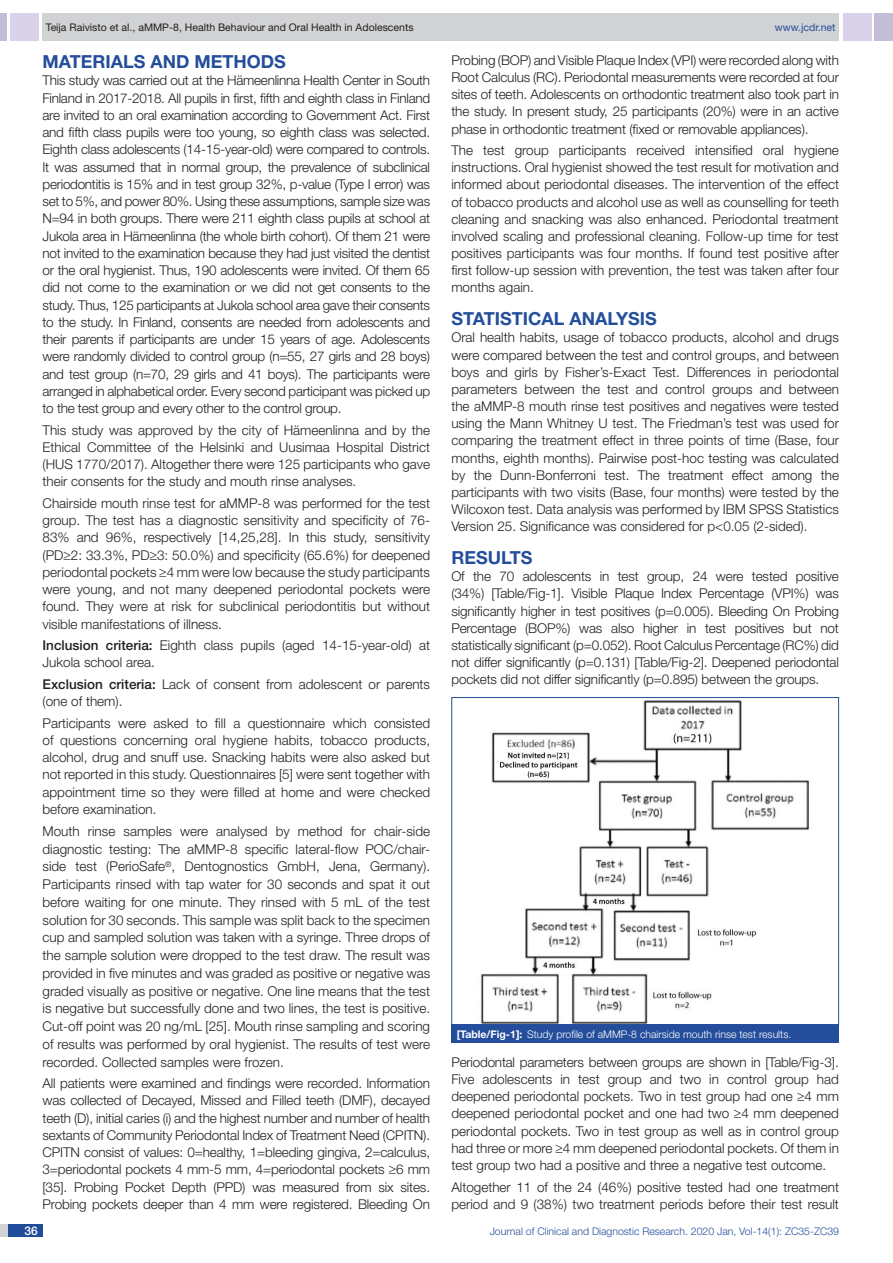
<style>
.page{position:relative;width:893px;height:1263px;background:#fff}
.page>*{position:absolute;margin:0;border:0;box-sizing:border-box;transform-origin:0 0}
.Heading{font:700 18px "Helvetica Neue";color:#244e9b}
.Body_text{font:300 13.5px/17.2px "Helvetica Neue";color:#231f20;text-align:justify}
.t1{font:500 12px "Helvetica Neue";color:#fff}
.t2{font:10.5px "Helvetica Neue";color:#231f20}
.t3{font:300 10.5px "Helvetica Neue";color:#244e9b}
.TABLE_FIG{font:300 10.5px "Helvetica Neue";color:#fff}
.t4{font:10.5px "Helvetica Neue";color:#244e9b}
.s1{font-weight:500}
.s2{font-weight:700}
</style>
<div class="page">
<div style="left:0;top:13px;width:7px;height:28px;background:#c2bed7"></div>
<div style="left:10px;top:13px;width:29px;height:28px;background:#d9d2e8"></div>
<div style="left:43px;top:13px;width:796px;height:28px;background:#d1d2d4"></div>
<div style="left:875px;top:13px;width:18px;height:28px;background:#c2bed7"></div>
<div style="left:843px;top:13px;width:29px;height:28px;background:#d9d2e8"></div>
<div style="left:0;top:1224px;width:43px;height:13px;background:#d1d2d4"></div>
<div style="left:8px;top:1224px;width:35px;height:13px;background:#214c99"></div>
<img style="left:480px;top:700px;width:329px;height:323px">
<div style="left:451px;top:1024px;width:388px;height:19px;background:#244e9b"></div>
<p class="t2" style="left:46px;top:21px;width:369px">Teija Raivisto et al., aMMP-8, Health Behaviour and Oral Health in Adolescents</p>
<p class="t4" style="left:775px;top:21px;width:62px">www.jcdr.net</p>
<p class="Heading" style="left:43px;top:51px;width:243px">MATERIALS AND METHODS</p>
<p class="Body_text" style="left:43px;top:72px;width:389px">This study was carried out at the Hämeenlinna Health Center in South Finland in 2017-2018. All pupils in first, fifth and eighth class in Finland are invited to an oral examination according to Government Act. First and fifth class pupils were too young, so eighth class was selected.<br>Eighth class adolescents (14-15-year-old) were compared to controls.<br>It was assumed that in normal group, the prevalence of subclinical periodontitis is 15% and in test group 32%, p-value (Type I error) was set to 5%, and power 80%. Using these assumptions, sample size was N=94 in both groups. There were 211 eighth class pupils at school at Jukola area in Hämeenlinna (the whole birth cohort). Of them 21 were not invited to the examination because they had just visited the dentist or the oral hygienist. Thus, 190 adolescents were invited. Of them 65 did not come to the examination or we did not get consents to the study. Thus, 125 participants at Jukola school area gave their consents to the study. In Finland, consents are needed from adolescents and their parents if participants are under 15 years of age. Adolescents were randomly divided to control group (n=55, 27 girls and 28 boys) and test group (n=70, 29 girls and 41 boys). The participants were arranged in alphabetical order. Every second participant was picked up to the test group and every other to the control group.</p>
<p class="Body_text" style="left:43px;top:421px;width:389px">This study was approved by the city of Hämeenlinna and by the Ethical Committee of the Helsinki and Uusimaa Hospital District (HUS 1770/2017). Altogether there were 125 participants who gave their consents for the study and mouth rinse analyses.</p>
<p class="Body_text" style="left:43px;top:494px;width:389px">Chairside mouth rinse test for aMMP-8 was performed for the test group. The test has a diagnostic sensitivity and specificity of 76- 83% and 96%, respectively [14,25,28]. In this study, sensitivity (PD≥2: 33.3%, PD≥3: 50.0%) and specificity (65.6%) for deepened periodontal pockets ≥4 mm were low because the study participants were young, and not many deepened periodontal pockets were found. They were at risk for subclinical periodontitis but without visible manifestations of illness.</p>
<p class="Body_text" style="left:43px;top:636px;width:389px"><span class="s1">Inclusion criteria:</span> Eighth class pupils (aged 14-15-year-old) at<br>Jukola school area.</p>
<p class="Body_text" style="left:43px;top:675px;width:389px"><span class="s1">Exclusion criteria:</span> Lack of consent from adolescent or parents (one of them).</p>
<p class="Body_text" style="left:43px;top:714px;width:389px">Participants were asked to fill a questionnaire which consisted of questions concerning oral hygiene habits, tobacco products, alcohol, drug and snuff use. Snacking habits were also asked but not reported in this study. Questionnaires [5] were sent together with appointment time so they were filled at home and were checked before examination.</p>
<p class="Body_text" style="left:43px;top:822px;width:389px;line-height:17.7px">Mouth rinse samples were analysed by method for chair-side diagnostic testing: The aMMP-8 specific lateral-flow POC/chair&shy;side test (PerioSafe<sup>®</sup>, Dentognostics GmbH, Jena, Germany).<br>Participants rinsed with tap water for 30 seconds and spat it out before waiting for one minute. They rinsed with 5 mL of the test solution for 30 seconds. This sample was split back to the specimen cup and sampled solution was taken with a syringe. Three drops of the sample solution were dropped to the test draw. The result was provided in five minutes and was graded as positive or negative was graded visually as positive or negative. One line means that the test is negative but successfully done and two lines, the test is positive.<br>Cut-off point was 20 ng/mL [25]. Mouth rinse sampling and scoring of results was performed by oral hygienist. The results of test were recorded. Collected samples were frozen.</p>
<p class="Body_text" style="left:43px;top:1074px;width:389px">All patients were examined and findings were recorded. Information was collected of Decayed, Missed and Filled teeth (DMF), decayed teeth (D), initial caries (i) and the highest number and number of health sextants of Community Periodontal Index of Treatment Need (CPITN).<br>CPITN consist of values: 0=healthy, 1=bleeding gingiva, 2=calculus, 3=periodontal pockets 4 mm-5 mm, 4=periodontal pockets ≥6 mm [35]. Probing Pocket Depth (PPD) was measured from six sites.<br>Probing pockets deeper than 4 mm were registered. Bleeding On</p>
<p class="Body_text" style="left:451px;top:51px;width:389px">Probing (BOP) and Visible Plaque Index (VPI) were recorded along with Root Calculus (RC). Periodontal measurements were recorded at four sites of teeth. Adolescents on orthodontic treatment also took part in the study. In present study, 25 participants (20%) were in an active phase in orthodontic treatment (fixed or removable appliances).</p>
<p class="Body_text" style="left:451px;top:141px;width:389px">The test group participants received intensified oral hygiene instructions. Oral hygienist showed the test result for motivation and informed about periodontal diseases. The intervention of the effect of tobacco products and alcohol use as well as counselling for teeth cleaning and snacking was also enhanced. Periodontal treatment involved scaling and professional cleaning. Follow-up time for test positives participants was four months. If found test positive after first follow-up session with prevention, the test was taken after four months again.</p>
<p class="Heading" style="left:451px;top:308px;width:187px">STATISTICAL ANALYSIS</p>
<p class="Body_text" style="left:451px;top:329px;width:389px">Oral health habits, usage of tobacco products, alcohol and drugs were compared between the test and control groups, and between boys and girls by Fisher’s-Exact Test. Differences in periodontal parameters between the test and control groups and between the aMMP-8 mouth rinse test positives and negatives were tested using the Mann Whitney U test. The Friedman’s test was used for comparing the treatment effect in three points of time (Base, four months, eighth months). Pairwise post-hoc testing was calculated by the Dunn-Bonferroni test. The treatment effect among the participants with two visits (Base, four months) were tested by the Wilcoxon test. Data analysis was performed by IBM SPSS Statistics Version 25. Significance was considered for p&lt;0.05 (2-sided).</p>
<p class="Heading" style="left:451px;top:546px;width:81px">RESULTS</p>
<p class="Body_text" style="left:451px;top:568px;width:389px">Of the 70 adolescents in test group, 24 were tested positive (34%) [Table/Fig-1]. Visible Plaque Index Percentage (VPI%) was significantly higher in test positives (p=0.005). Bleeding On Probing Percentage (BOP%) was also higher in test positives but not statistically significant (p=0.052). Root Calculus Percentage (RC%) did not differ significantly (p=0.131) [Table/Fig-2]. Deepened periodontal pockets did not differ significantly (p=0.895) between the groups.</p>
<p class="TABLE_FIG" style="left:457px;top:1028px;width:336px"><span class="s2">[TABLE/FIG-1]:</span> Study profile of aMMP-8 chairside mouth rinse test results.</p>
<p class="Body_text" style="left:451px;top:1053px;width:389px">Periodontal parameters between groups are shown in [Table/Fig-3].<br>Five adolescents in test group and two in control group had deepened periodontal pockets. Two in test group had one ≥4 mm deepened periodontal pocket and one had two ≥4 mm deepened periodontal pockets. Two in test group as well as in control group had three or more ≥4 mm deepened periodontal pockets. Of them in test group two had a positive and three a negative test outcome.</p>
<p class="Body_text" style="left:451px;top:1178px;width:389px">Altogether 11 of the 24 (46%) positive tested had one treatment period and 9 (38%) two treatment periods before their test result</p>
<p class="t1" style="left:24px;top:1223px;width:15px">36</p>
<p class="t3" style="left:490px;top:1225px;width:351px">Journal of Clinical and Diagnostic Research. 2020 Jan, Vol-14(1): ZC35-ZC39</p>
</div>
